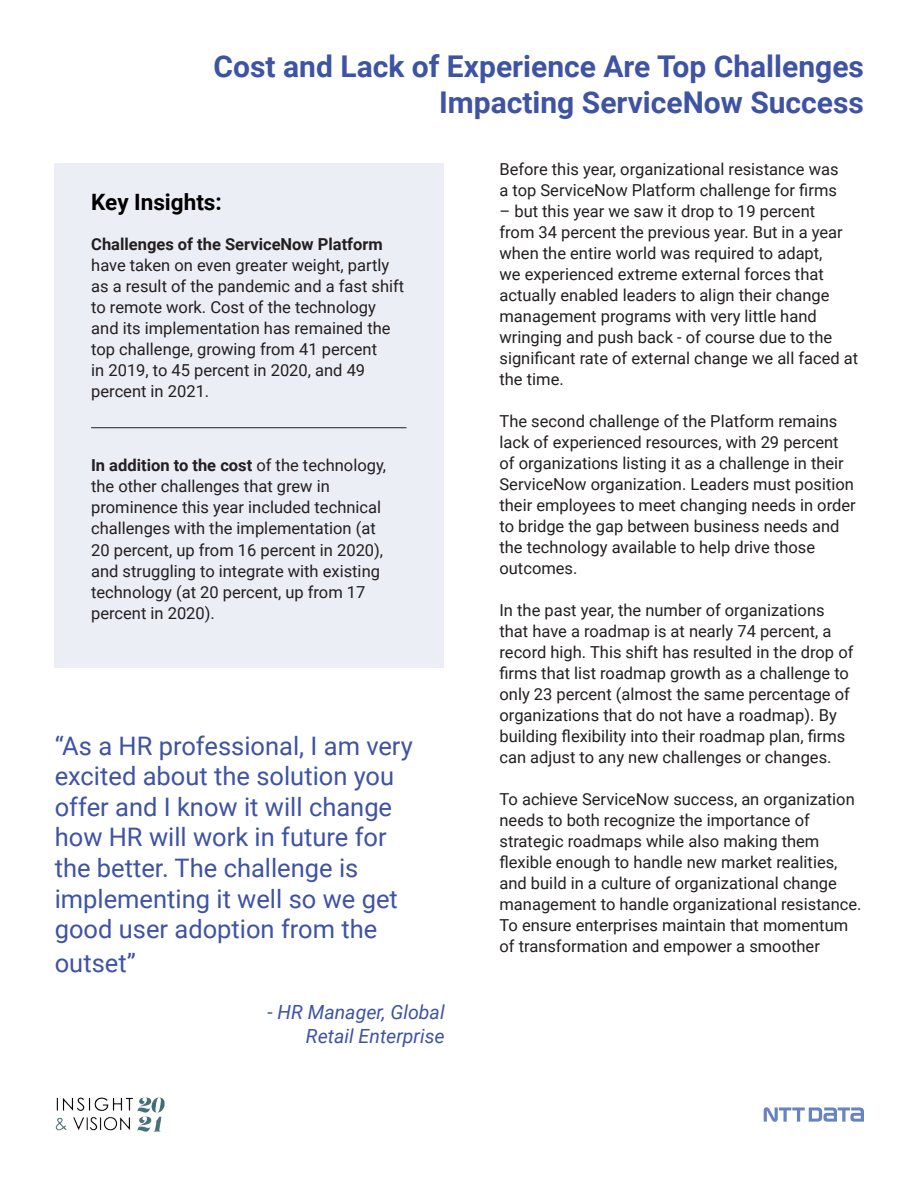
<style>
.page{position:relative;width:918px;height:1188px;background:#fff}
.page>*{position:absolute;margin:0;border:0;box-sizing:border-box;transform-origin:0 0}
.t1{font:700 30px/36px "Roboto";color:#3e53a3;text-align:right}
.t2{font:25.5px/30.6px "Roboto";color:#3e53a3}
.t3{font:700 22.5px "Roboto";color:#000}
.t4{font:italic 19.5px/23.4px "Roboto";color:#3e53a3;text-align:right}
.t5{font:16.5px/21px "Roboto";color:#231f20}
.t6{font:700 16.5px "Roboto";color:#231f20}
.s1{font-weight:700}
</style>
<div class="page">
<img style="left:55px;top:1097px;width:110px;height:35px">
<svg style="left:764px;top:1107px;width:100px;height:15px"></svg>
<div style="left:54px;top:163px;width:390px;height:504px;background:#eceef5"></div>
<hr style="left:91px;top:427px;width:315px;height:1px;background:#231f20">
<h1 class="t1" style="left:214px;top:47px;width:652px">Cost and Lack of Experience Are Top Challenges<br>Impacting ServiceNow Success</h1>
<h3 class="t3" style="left:91px;top:186px;width:132px">Key Insights:</h3>
<p class="t6" style="left:91px;top:232px;width:293px">Challenges of the ServiceNow Platform</p>
<p class="t5" style="left:91px;top:254px;width:315px">have taken on even greater weight, partly as a result of the pandemic and a fast shift to remote work. Cost of the technology and its implementation has remained the top challenge, growing from 41 percent<br>in 2019, to 45 percent in 2020, and 49 percent in 2021.</p>
<p class="t5" style="left:91px;top:455px;width:297px"><span class="s1">In addition to the cost</span> of the technology, the other challenges that grew in prominence this year included technical challenges with the implementation (at 20 percent, up from 16 percent in 2020), and struggling to integrate with existing technology (at 20 percent, up from 17 percent in 2020).</p>
<h2 class="t2" style="left:55px;top:729px;width:360px">“As a HR professional, I am very excited about the solution you offer and I know it will change how HR will work in future for the better. The challenge is implementing it well so we get good user adoption from the</h2>
<h2 class="t2" style="left:55px;top:947px;width:83px">outset”</h2>
<p class="t4" style="left:268px;top:1000px;width:179px">- HR Manager, Global<br>Retail Enterprise</p>
<p class="t5" style="left:500px;top:158px;width:341px">Before this year, organizational resistance was a top ServiceNow Platform challenge for firms</p>
<p class="t5" style="left:500px;top:200px;width:360px">– but this year we saw it drop to 19 percent<br>from 34 percent the previous year. But in a year when the entire world was required to adapt,<br>we experienced extreme external forces that actually enabled leaders to align their change management programs with very little hand wringing and push back - of course due to the significant rate of external change we all faced at the time.</p>
<p class="t5" style="left:500px;top:410px;width:358px">The second challenge of the Platform remains lack of experienced resources, with 29 percent of organizations listing it as a challenge in their ServiceNow organization. Leaders must position their employees to meet changing needs in order to bridge the gap between business needs and the technology available to help drive those outcomes.</p>
<p class="t5" style="left:500px;top:599px;width:355px">In the past year, the number of organizations that have a roadmap is at nearly 74 percent, a record high. This shift has resulted in the drop of firms that list roadmap growth as a challenge to only 23 percent (almost the same percentage of organizations that do not have a roadmap). By building flexibility into their roadmap plan, firms can adjust to any new challenges or changes.</p>
<p class="t5" style="left:500px;top:788px;width:364px">To achieve ServiceNow success, an organization needs to both recognize the importance of strategic roadmaps while also making them flexible enough to handle new market realities, and build in a culture of organizational change management to handle organizational resistance.<br>To ensure enterprises maintain that momentum of transformation and empower a smoother</p>
</div>
